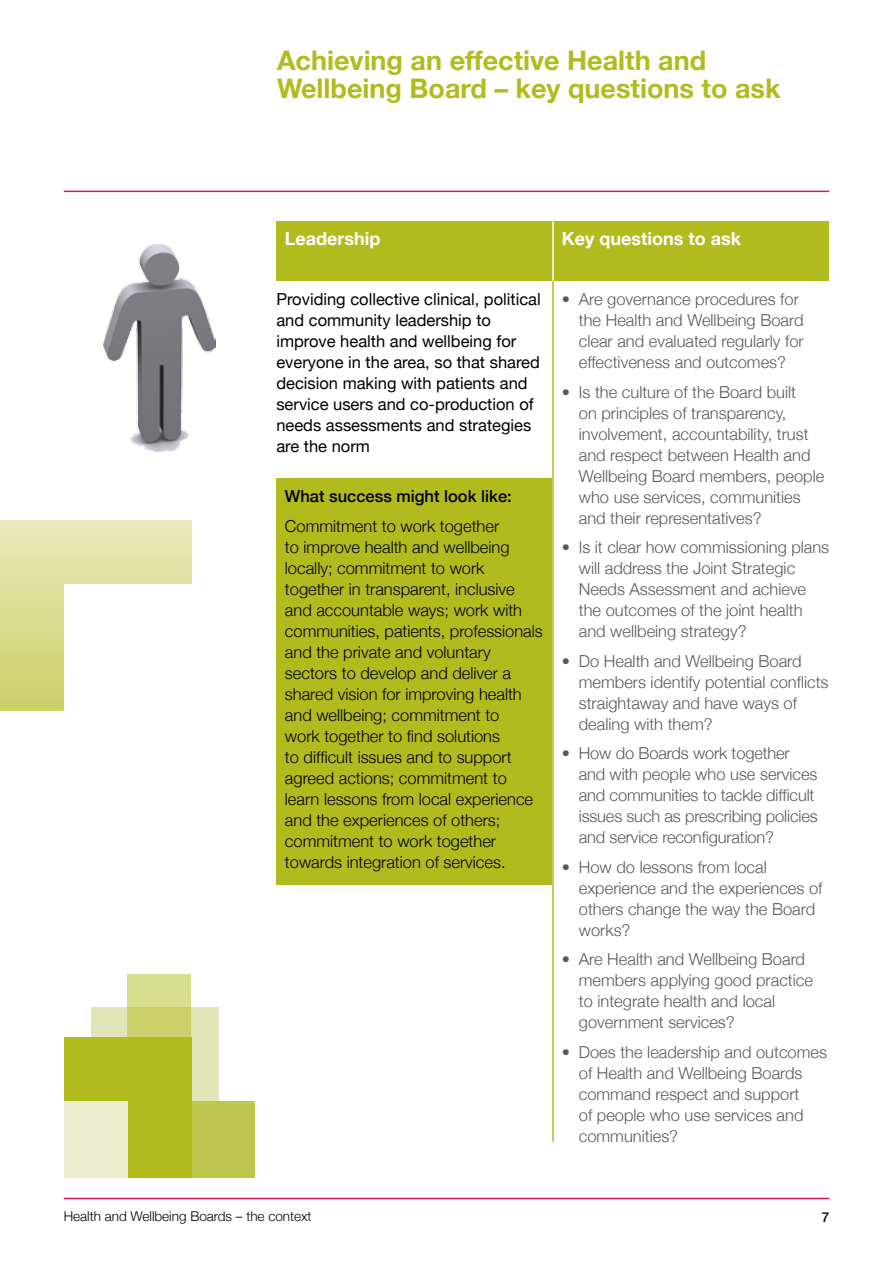
<style>
.page{position:relative;width:893px;height:1263px;background:#fff}
.page>*{position:absolute;margin:0;border:0;box-sizing:border-box;transform-origin:0 0}
.t1{font:700 27px/28.5px "Helvetica Neue";color:#b2bb1e}
.t2{font:700 18px "Helvetica Neue";color:#fff}
.t3{font:300 16.5px/21px "Helvetica Neue";color:#58595b}
.t4{font:300 16.5px/21px "Helvetica Neue";color:#000}
.t5{font:16.5px/21px "Helvetica Neue";color:#000}
.t6{font:500 16.5px "Helvetica Neue";color:#000}
.t7{font:300 13.5px "Helvetica Neue";color:#000}
.t8{font:500 13.5px "Helvetica Neue";color:#000}
</style>
<div class="page">
<hr style="left:64px;top:191px;width:765px;height:1px;background:#dc1254">
<hr style="left:64px;top:1198px;width:765px;height:1px;background:#dc1254">
<div style="left:0;top:647px;width:64px;height:64px;background:linear-gradient(to right,#cfd575,#cfd575)"></div>
<hr style="left:0;top:647px;width:1px;height:64px;background:#b2bb1e">
<div style="left:128px;top:520px;width:64px;height:64px;background:linear-gradient(to right,#e3e6ad,#e3e6ad)"></div>
<div style="left:64px;top:520px;width:64px;height:64px;background:linear-gradient(to right,#e3e6ad,#e3e6ad)"></div>
<div style="left:0;top:520px;width:64px;height:64px;background:linear-gradient(to right,#e3e6ad,#e3e6ad)"></div>
<hr style="left:0;top:520px;width:1px;height:64px;background:#b2bb1e">
<div style="left:0;top:584px;width:64px;height:63px;background:#d9dd91"></div>
<div style="left:91px;top:1007px;width:128px;height:127px;background:#e2e5b7"></div>
<div style="left:191px;top:1101px;width:64px;height:77px;background:#bfc64e"></div>
<div style="left:64px;top:1037px;width:127px;height:141px;background:#b2bb1e"></div>
<div style="left:64px;top:1101px;width:64px;height:77px;background:#eaeccd"></div>
<svg style="left:128px;top:974px;width:63px;height:63px;background:#d1d67c"></svg>
<div style="left:276px;top:221px;width:553px;height:60px;background:#b2bb1e"></div>
<hr style="left:552px;top:221px;width:2px;height:921px;background:#b2bb1e">
<hr style="left:552px;top:221px;width:2px;height:60px;background:#fff">
<img style="left:103px;top:244px;width:113px;height:208px">
<div style="left:276px;top:478px;width:276px;height:407px;background:#b2bb1e"></div>
<h1 class="t1" style="left:277px;top:45px;width:505px">Achieving an effective Health and<br>Wellbeing Board – key questions to ask</h1>
<p class="t2" style="left:285px;top:227px;width:97px">Leadership</p>
<p class="t2" style="left:562px;top:227px;width:181px">Key questions to ask</p>
<p class="t5" style="left:276px;top:288px;width:266px">Providing collective clinical, political and community leadership to improve health and wellbeing for everyone in the area, so that shared decision making with patients and service users and co-production of needs assessments and strategies are the norm</p>
<p class="t3" style="left:579px;top:288px;width:226px;text-indent:-17px">• Are governance procedures for the Health and Wellbeing Board clear and evaluated regularly for effectiveness and outcomes?</p>
<p class="t3" style="left:579px;top:381px;width:247px;text-indent:-17px">• Is the culture of the Board built<br>on principles of transparency, involvement, accountability, trust and respect between Health and<br>Wellbeing Board members, people who use services, communities and their representatives?</p>
<p class="t3" style="left:579px;top:536px;width:252px;text-indent:-17px">• Is it clear how commissioning plans will address the Joint Strategic<br>Needs Assessment and achieve the outcomes of the joint health and wellbeing strategy?</p>
<p class="t3" style="left:579px;top:650px;width:251px;text-indent:-17px">• Do Health and Wellbeing Board members identify potential conflicts straightaway and have ways of dealing with them?</p>
<p class="t3" style="left:579px;top:742px;width:240px;text-indent:-17px">• How do Boards work together and with people who use services and communities to tackle difficult issues such as prescribing policies and service reconfiguration?</p>
<p class="t3" style="left:579px;top:856px;width:245px;text-indent:-17px">• How do lessons from local experience and the experiences of others change the way the Board works?</p>
<p class="t3" style="left:579px;top:949px;width:236px;text-indent:-17px">• Are Health and Wellbeing Board members applying good practice to integrate health and local government services?</p>
<p class="t3" style="left:579px;top:1041px;width:250px;text-indent:-17px">• Does the leadership and outcomes of Health and Wellbeing Boards command respect and support<br>of people who use services and communities?</p>
<p class="t6" style="left:285px;top:486px;width:228px">What success might look like:</p>
<p class="t4" style="left:285px;top:515px;width:259px">Commitment to work together<br>to improve health and wellbeing locally; commitment to work together in transparent, inclusive and accountable ways; work with communities, patients, professionals and the private and voluntary sectors to develop and deliver a shared vision for improving health and wellbeing; commitment to<br>work together to find solutions<br>to difficult issues and to support agreed actions; commitment to learn lessons from local experience and the experiences of others; commitment to work together towards integration of services.</p>
<p class="t7" style="left:64px;top:1208px;width:249px">Health and Wellbeing Boards – the context</p>
<p class="t8" style="left:822px;top:1209px;width:9px">7</p>
</div>
